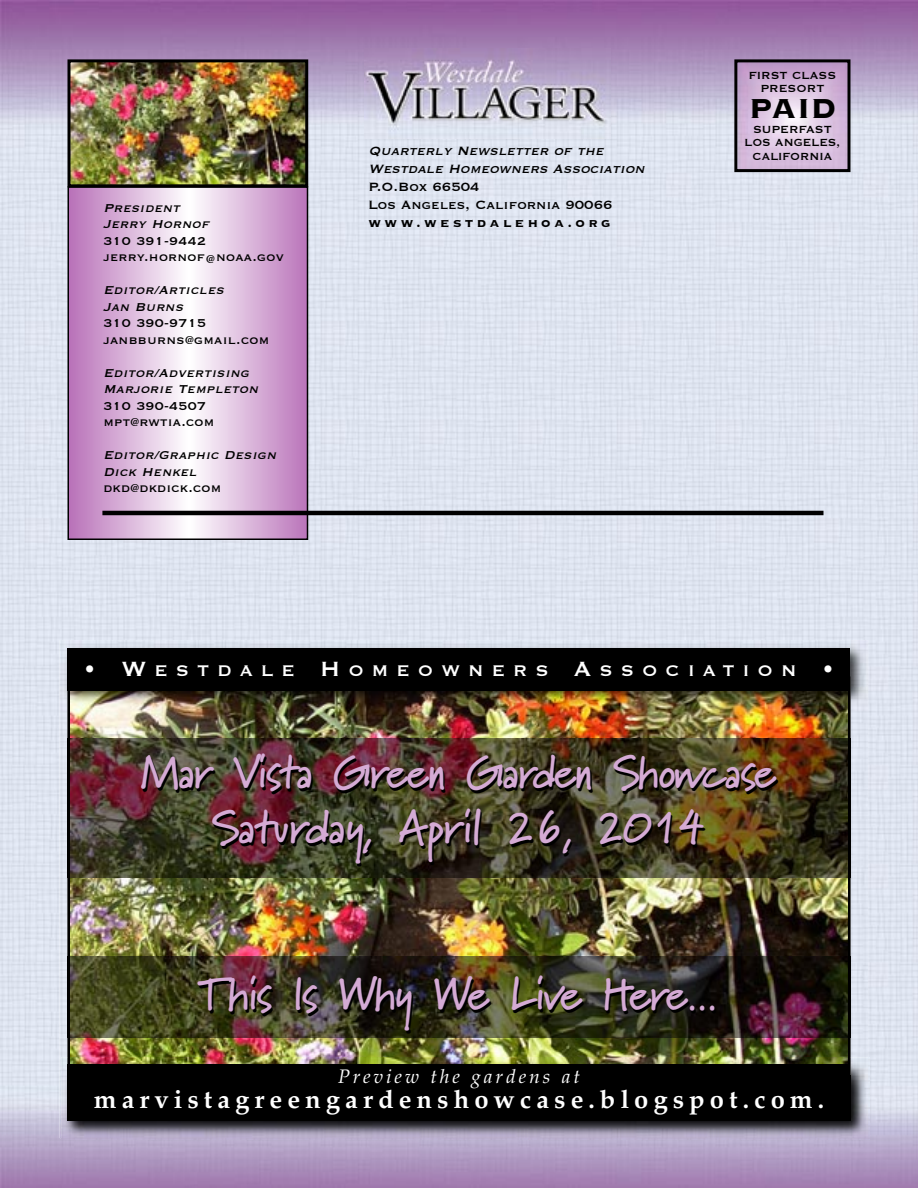
<style>
.page{position:relative;width:918px;height:1188px;background:#fff}
.page>*{position:absolute;margin:0;border:0;box-sizing:border-box;transform-origin:0 0}
.t1{font:700 45px/55.5px "Marydale";letter-spacing:-.035em;color:#d5abd5;text-align:center;scale:.96 1}
.t2{font:700 36px "Copperplate";color:#000}
.t3{font:700 25.5px "Palatino";letter-spacing:.2em;color:#fff}
.t4{font:20.25px "Copperplate";letter-spacing:.405em;color:#fff}
.t5{font:italic 19.5px "Palatino";letter-spacing:.15em;color:#fff}
.t6{font:italic 15.75px "Copperplate";color:#000}
.t7{font:15.75px/18px "Copperplate";color:#000}
.t8{font:700 15.75px "Copperplate";letter-spacing:.215em;color:#000}
.t9{font:italic 15px/16.5px "Copperplate";letter-spacing:.02em;color:#000}
.t10{font:15px/16.5px "Copperplate";letter-spacing:.02em;color:#000}
.t11{font:13.5px/13.5px "Copperplate";color:#000;text-align:center}
.t12{font:13.5px "Copperplate";color:#000;scale:.95 1}
.s1{font-size:27px}
</style>
<div class="page">
<img style="left:0;top:0;width:918px;height:1188px">
<img style="left:60px;top:640px;width:808px;height:498px">
<img style="left:68px;top:957px;width:782px;height:100px">
<img style="left:70px;top:878px;width:778px;height:79px">
<img style="left:70px;top:690px;width:778px;height:49px">
<div style="left:68px;top:648px;width:782px;height:42px;background:#000"></div>
<img style="left:72px;top:63px;width:232px;height:120px">
<div style="left:68px;top:59px;width:240px;height:128px;border:3px solid #000"></div>
<svg style="left:71px;top:189px;width:234px;height:348px;background:#dcb9dc"></svg>
<div style="left:68px;top:186px;width:240px;height:354px;border:2px solid #000"></div>
<img style="left:738px;top:63px;width:108px;height:105px">
<div style="left:734px;top:59px;width:116px;height:113px;border:3px solid #000"></div>
<hr style="left:102px;top:511px;width:721px;height:4px;background:#000">
<img style="left:365px;top:48px;width:245px;height:90px">
<img style="left:68px;top:739px;width:782px;height:139px">
<img style="left:61px;top:1057px;width:809px;height:83px">
<img style="left:70px;top:1057px;width:778px;height:7px">
<div style="left:68px;top:1064px;width:782px;height:56px;background:#000"></div>
<p class="t9" style="left:103px;top:198px;width:109px">President<br>Jerry Hornof</p>
<p class="t10" style="left:103px;top:231px;width:182px">310 391-9442 jerry.hornof@noaa.gov</p>
<p class="t9" style="left:103px;top:281px;width:123px">Editor/Articles<br>Jan Burns</p>
<p class="t10" style="left:103px;top:314px;width:167px">310 390-9715 janbburns@gmail.com</p>
<p class="t9" style="left:103px;top:363px;width:158px">Editor/Advertising<br>Marjorie Templeton</p>
<p class="t10" style="left:103px;top:396px;width:113px">310 390-4507 mpt@rwtia.com</p>
<p class="t9" style="left:103px;top:446px;width:176px">Editor/Graphic Design<br>Dick Henkel</p>
<p class="t10" style="left:103px;top:479px;width:120px">dkd@dkdick.com</p>
<p class="t11" style="left:749px;top:67px;width:89px">FIRST CLASS<br>PRESORT</p>
<h2 class="t2" style="left:749px;top:84px;width:88px">PAID</h2>
<p class="t11" style="left:745px;top:121px;width:97px">SUPERFAST<br>LOS ANGELES,</p>
<p class="t6" style="left:368px;top:141px;width:238px">Quarterly Newsletter of the</p>
<p class="t12" style="left:753px;top:147px;width:85px">CALIFORNIA</p>
<p class="t6" style="left:368px;top:159px;width:279px">Westdale Homeowners Association</p>
<p class="t7" style="left:368px;top:177px;width:246px">P.O.Box 66504<br>Los Angeles, California 90066</p>
<p class="t8" style="left:368px;top:213px;width:244px">www.westdalehoa.org</p>
<h3 class="t4" style="left:83px;top:657px;width:753px"><span class="s1">• W</span>ESTDALE <span class="s1">H</span>OMEOWNERS <span class="s1">A</span>SSOCIATION <span class="s1">•</span></h3>
<h1 class="t1" style="left:141px;top:743px;width:663px">Mar Vista Green Garden Showcase<br>Saturday, April 26, 2014</h1>
<h1 class="t1" style="left:199px;top:965px;width:543px">This Is Why We Live Here...</h1>
<h3 class="t5" style="left:338px;top:1069px;width:243px">Preview the gardens at</h3>
<h3 class="t3" style="left:94px;top:1090px;width:732px">marvistagreengardenshowcase.blogspot.com.</h3>
</div>
